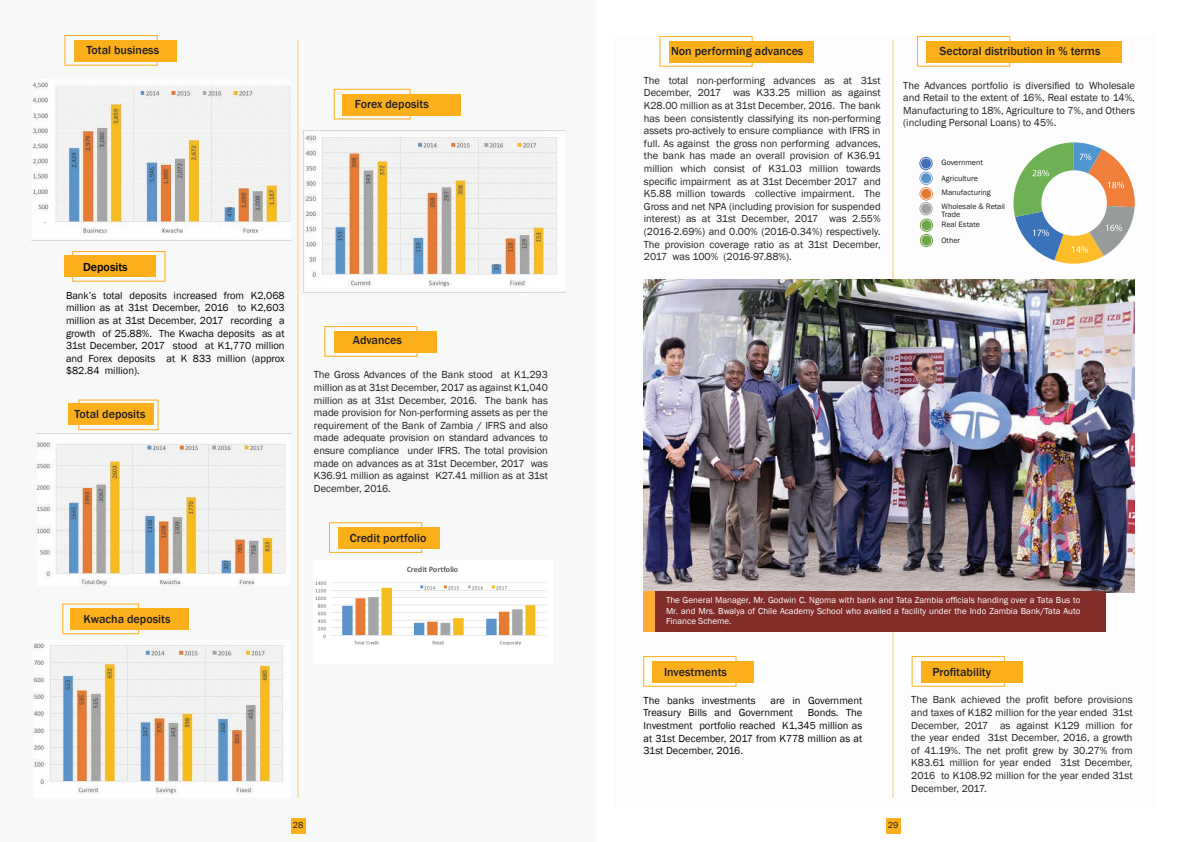
<style>
.page{position:relative;width:1191px;height:842px;background:#fff}
.page>*{position:absolute;margin:0;border:0;box-sizing:border-box;transform-origin:0 0}
.t1{font:500 12px "Franklin Gothic";color:#231f20}
.t2{font:500 12px "Franklin Gothic";color:#000}
.t3{font:10.5px/12.6px "Franklin Gothic";color:#231f20;text-align:justify}
.t4{font:10.5px/12.6px "Franklin Gothic";color:#040503;text-align:justify}
.t5{font:9px/10.8px "Franklin Gothic";color:#fff;text-align:justify}
.t6{font:9px "Franklin Gothic";color:#231f20}
.t7{font:8px/7.6px "Franklin Gothic";color:#231f20}
</style>
<div class="page">
<svg style="left:31px;top:40px;width:535px;height:794px"></svg>
<hr style="left:892px;top:40px;width:1px;height:758px;background:#fee1b9">
<svg style="left:62px;top:603px;width:77px;height:31px"></svg>
<div style="left:70px;top:609px;width:119px;height:21px;background:#fbaf1b"></div>
<svg style="left:334px;top:89px;width:76px;height:30px"></svg>
<div style="left:341px;top:94px;width:119px;height:21px;background:#fbaf1b"></div>
<svg style="left:324px;top:326px;width:93px;height:31px"></svg>
<div style="left:334px;top:331px;width:102px;height:21px;background:#fbaf1b"></div>
<svg style="left:917px;top:36px;width:93px;height:31px"></svg>
<div style="left:926px;top:41px;width:195px;height:21px;background:#fbaf1b"></div>
<svg style="left:659px;top:36px;width:93px;height:31px"></svg>
<div style="left:669px;top:41px;width:144px;height:21px;background:#fbaf1b"></div>
<svg style="left:329px;top:522px;width:93px;height:31px"></svg>
<div style="left:338px;top:527px;width:101px;height:21px;background:#fbaf1b"></div>
<svg style="left:919px;top:157px;width:14px;height:90px"></svg>
<img style="left:312px;top:559px;width:242px;height:106px">
<img style="left:304px;top:131px;width:262px;height:161px">
<img style="left:32px;top:639px;width:260px;height:160px">
<svg style="left:643px;top:656px;width:93px;height:31px"></svg>
<div style="left:653px;top:661px;width:101px;height:21px;background:#fbaf1b"></div>
<svg style="left:911px;top:656px;width:93px;height:31px"></svg>
<div style="left:921px;top:661px;width:101px;height:21px;background:#fbaf1b"></div>
<svg style="left:72px;top:251px;width:93px;height:31px"></svg>
<div style="left:65px;top:255px;width:91px;height:21px;background:#fbaf1b"></div>
<svg style="left:78px;top:399px;width:81px;height:31px"></svg>
<div style="left:68px;top:404px;width:86px;height:21px;background:#fbaf1b"></div>
<svg style="left:64px;top:35px;width:94px;height:31px"></svg>
<div style="left:74px;top:40px;width:103px;height:21px;background:#fbaf1b"></div>
<img style="left:31px;top:78px;width:261px;height:162px">
<img style="left:643px;top:279px;width:491px;height:313px">
<div style="left:651px;top:591px;width:455px;height:41px;background:#822d28"></div>
<div style="left:643px;top:591px;width:12px;height:41px;background:#fbac31"></div>
<svg style="left:1013px;top:142px;width:121px;height:122px"></svg>
<hr style="left:298px;top:40px;width:1px;height:758px;background:#fce0b9">
<img style="left:36px;top:434px;width:256px;height:153px">
<div style="left:886px;top:818px;width:14px;height:16px;background:#fbaf1b"></div>
<div style="left:291px;top:818px;width:14px;height:16px;background:#fbaf1b"></div>
<p class="t1" style="left:86px;top:42px;width:74px">Total business</p>
<p class="t1" style="left:355px;top:97px;width:75px">Forex deposits</p>
<p class="t2" style="left:83px;top:260px;width:46px">Deposits</p>
<p class="t4" style="left:66px;top:289px;width:220px">Bank’s total deposits increased from K2,068 million as at 31st December, 2016 to K2,603 million as at 31st December, 2017 recording a growth of 25.88%. The Kwacha deposits as at 31st December, 2017 stood at K1,770 million and Forex deposits at K 833 million (approx $82.84 million).</p>
<p class="t1" style="left:75px;top:406px;width:72px">Total deposits</p>
<p class="t1" style="left:353px;top:332px;width:51px">Advances</p>
<p class="t3" style="left:314px;top:369px;width:236px">The Gross Advances of the Bank stood at K1,293 million as at 31st December, 2017 as against K1,040 million as at 31st December, 2016. The bank has made provision for Non-performing assets as per the requirement of the Bank of Zambia / IFRS and also made adequate provision on standard advances to ensure compliance under IFRS. The total provision made on advances as at 31st December, 2017 was K36.91 million as against K27.41 million as at 31st December, 2016.</p>
<p class="t1" style="left:350px;top:530px;width:78px">Credit portfolio</p>
<p class="t1" style="left:671px;top:44px;width:134px">Non performing advances</p>
<p class="t1" style="left:939px;top:44px;width:162px">Sectoral distribution in % terms</p>
<p class="t3" style="left:644px;top:74px;width:238px">The total non-performing advances as at 31st December, 2017 was K33.25 million as against K28.00 million as at 31st December, 2016. The bank has been consistently classifying its non-performing assets pro-actively to ensure compliance with IFRS in full. As against the gross non performing advances, the bank has made an overall provision of K36.91 million which consist of K31.03 million towards specific impairment as at 31st December 2017 and K5.88 million towards collective impairment. The Gross and net NPA (including provision for suspended interest) as at 31st December, 2017 was 2.55% (2016-2.69%) and 0.00% (2016-0.34%) respectively.<br>The provision coverage ratio as at 31st December, 2017 was 100% (2016-97.88%).</p>
<p class="t3" style="left:903px;top:79px;width:233px">The Advances portfolio is diversified to Wholesale and Retail to the extent of 16%, Real estate to 14%, Manufacturing to 18%, Agriculture to 7%, and Others (including Personal Loans) to 45%.</p>
<p class="t7" style="left:941px;top:154px;width:43px;line-height:16.1px">Government<br>Agriculture</p>
<p class="t7" style="left:941px;top:189px;width:51px">Manufacturing</p>
<p class="t7" style="left:941px;top:203px;width:65px">Wholesale &amp; Retail<br>Trade</p>
<p class="t7" style="left:941px;top:221px;width:40px">Real Estate</p>
<p class="t7" style="left:941px;top:236px;width:20px">Other</p>
<p class="t1" style="left:83px;top:611px;width:89px">Kwacha deposits</p>
<p class="t5" style="left:666px;top:594px;width:416px">The General Manager, Mr. Godwin C. Ngoma with bank and Tata Zambia officials handing over a Tata Bus to Mr. and Mrs. Bwalya of Chile Academy School who availed a facility under the Indo Zambia Bank/Tata Auto Finance Scheme.</p>
<p class="t1" style="left:664px;top:664px;width:64px">Investments</p>
<p class="t1" style="left:932px;top:664px;width:60px">Profitability</p>
<p class="t3" style="left:911px;top:694px;width:223px">The Bank achieved the profit before provisions and taxes of K182 million for the year ended 31st December, 2017 as against K129 million for the year ended 31st December, 2016, a growth of 41.19%. The net profit grew by 30.27% from K83.61 million for year ended 31st December, 2016 to K108.92 million for the year ended 31st December, 2017.</p>
<p class="t4" style="left:643px;top:694px;width:220px;text-indent:127px">are in Government<br>Treasury Bills and Government</p>
<p class="t4" style="left:643px;top:694px;width:114px">The banks investments</p>
<p class="t4" style="left:643px;top:707px;width:220px;text-indent:164px">Bonds. The Investment portfolio reached K1,345 million as at 31st December, 2017 from K778 million as at 31st December, 2016.</p>
<p class="t6" style="left:293px;top:820px;width:12px">28</p>
<p class="t6" style="left:888px;top:820px;width:12px">29</p>
</div>
